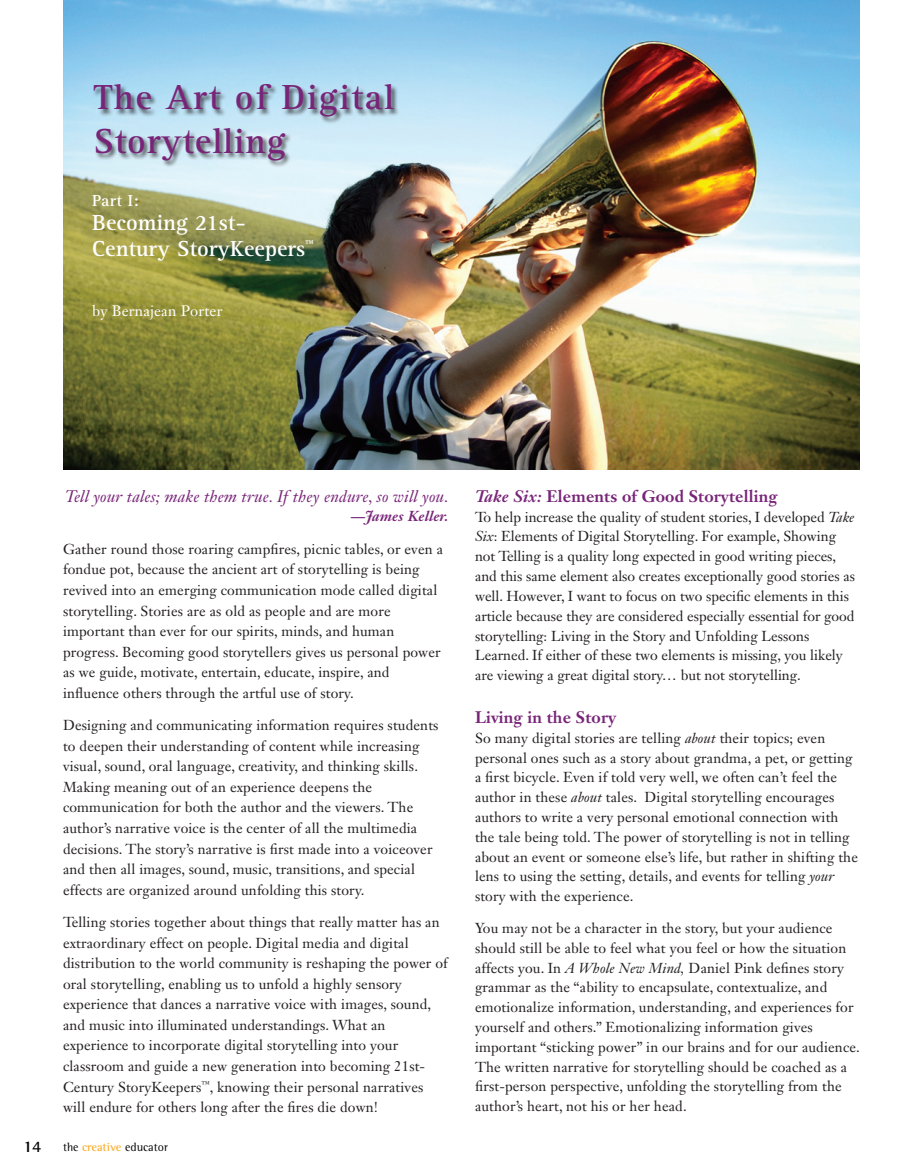
<style>
.page{position:relative;width:905px;height:1175px;background:#fff}
.page>*{position:absolute;margin:0;border:0;box-sizing:border-box;transform-origin:0 0}
.Heading_1_-_TOC{font:700 36px/43.2px "Rotis Serif";letter-spacing:.03em;color:#782578}
.Heading_1_-_TOC-2{font:700 22.5px "Rotis Serif";color:#fff}
.Body_1_Plain{font:italic 16.5px "Janson Text LT Std";letter-spacing:.01em;color:#782578}
.Body_-_Section{font:700 16.5px "Janson Text LT Std";letter-spacing:.01em;color:#782578}
.Heading_1_-_TOC-3{font:700 16.5px "Rotis Serif";color:#fff}
.t1{font:700 16.5px "Rotis Semi Serif";color:#000001}
.Body_1_Plain-2{font:15px "Janson Text LT Std";letter-spacing:.01em;color:#fff}
.Body_1_Plain-3{font:14.25px/19.8px "Janson Text LT Std";letter-spacing:.01em;color:#231f20}
.Body_1_Plain-4{font:italic 700 14.25px "Janson Text LT Std";letter-spacing:.01em;color:#782578}
.t2{font:12px "Rotis Semi Serif";color:#000001}
.s1{font-weight:700;color:#fbb033}
.s2{font-style:italic}
</style>
<div class="page">
<img style="left:63px;top:0;width:796px;height:469px">
<div style="left:93px;top:83px;width:432px;height:100px;background:#231f20;opacity:.75"></div>
<p class="Heading_1_-_TOC" style="left:94px;top:77px;width:302px">The Art of Digital<br>Storytelling</p>
<p class="Heading_1_-_TOC-3" style="left:92px;top:191px;width:48px">Part I:</p>
<p class="Heading_1_-_TOC-2" style="left:92px;top:210px;width:155px">Becoming 21st-</p>
<p class="Heading_1_-_TOC-2" style="left:92px;top:235px;width:223px">Century StoryKeepers<sup>™</sup></p>
<p class="Body_1_Plain-2" style="left:92px;top:301px;width:132px">by Bernajean Porter</p>
<p class="Body_1_Plain" style="left:65px;top:486px;width:385px">Tell your tales; make them true. If they endure, so will you.</p>
<p class="Body_1_Plain-4" style="left:351px;top:507px;width:99px">—James Keller.</p>
<p class="Body_1_Plain-3" style="left:63px;top:538px;width:381px;line-height:20.5px">Gather round those roaring campfires, picnic tables, or even a fondue pot, because the ancient art of storytelling is being revived into an emerging communication mode called digital storytelling. Stories are as old as people and are more important than ever for our spirits, minds, and human progress. Becoming good storytellers gives us personal power as we guide, motivate, entertain, educate, inspire, and influence others through the artful use of story.</p>
<p class="Body_1_Plain-3" style="left:63px;top:715px;width:377px;line-height:20.5px">Designing and communicating information requires students to deepen their understanding of content while increasing visual, sound, oral language, creativity, and thinking skills.<br>Making meaning out of an experience deepens the communication for both the author and the viewers. The author’s narrative voice is the center of all the multimedia decisions. The story’s narrative is first made into a voiceover and then all images, sound, music, transitions, and special effects are organized around unfolding this story.</p>
<p class="Body_1_Plain-3" style="left:63px;top:911px;width:386px;line-height:20.5px">Telling stories together about things that really matter has an extraordinary effect on people. Digital media and digital distribution to the world community is reshaping the power of oral storytelling, enabling us to unfold a highly sensory experience that dances a narrative voice with images, sound, and music into illuminated understandings. What an experience to incorporate digital storytelling into your classroom and guide a new generation into becoming 21st-Century StoryKeepers<sup>™</sup>, knowing their personal narratives will endure for others long after the fires die down!</p>
<p class="t1" style="left:23px;top:1136px;width:20px">14</p>
<p class="t2" style="left:63px;top:1139px;width:106px">the <span class="s1">creative</span> educator</p>
<p class="Body_-_Section" style="left:475px;top:485px;width:304px"><span class="s2">Take Six:</span> Elements of Good Storytelling</p>
<p class="Body_1_Plain-3" style="left:475px;top:507px;width:381px">To help increase the quality of student stories, I developed <span class="s2">Take Six</span>: Elements of Digital Storytelling. For example, Showing not Telling is a quality long expected in good writing pieces, and this same element also creates exceptionally good stories as well. However, I want to focus on two specific elements in this article because they are considered especially essential for good storytelling: Living in the Story and Unfolding Lessons Learned. If either of these two elements is missing, you likely are viewing a great digital story... but not storytelling.</p>
<p class="Body_-_Section" style="left:475px;top:706px;width:143px">Living in the Story</p>
<p class="Body_1_Plain-3" style="left:475px;top:727px;width:384px">So many digital stories are telling <span class="s2">about</span> their topics; even personal ones such as a story about grandma, a pet, or getting a first bicycle. Even if told very well, we often can’t feel the author in these <span class="s2">about</span> tales. Digital storytelling encourages authors to write a very personal emotional connection with the tale being told. The power of storytelling is not in telling about an event or someone else’s life, but rather in shifting the lens to using the setting, details, and events for telling <span class="s2">your </span>story with the experience.</p>
<p class="Body_1_Plain-3" style="left:475px;top:918px;width:386px">You may not be a character in the story, but your audience should still be able to feel what you feel or how the situation affects you. In <span class="s2">A Whole New Mind,</span> Daniel Pink defines story grammar as the “ability to encapsulate, contextualize, and emotionalize information, understanding, and experiences for yourself and others.” Emotionalizing information gives important “sticking power” in our brains and for our audience.<br>The written narrative for storytelling should be coached as a first-person perspective, unfolding the storytelling from the author’s heart, not his or her head.</p>
</div>
